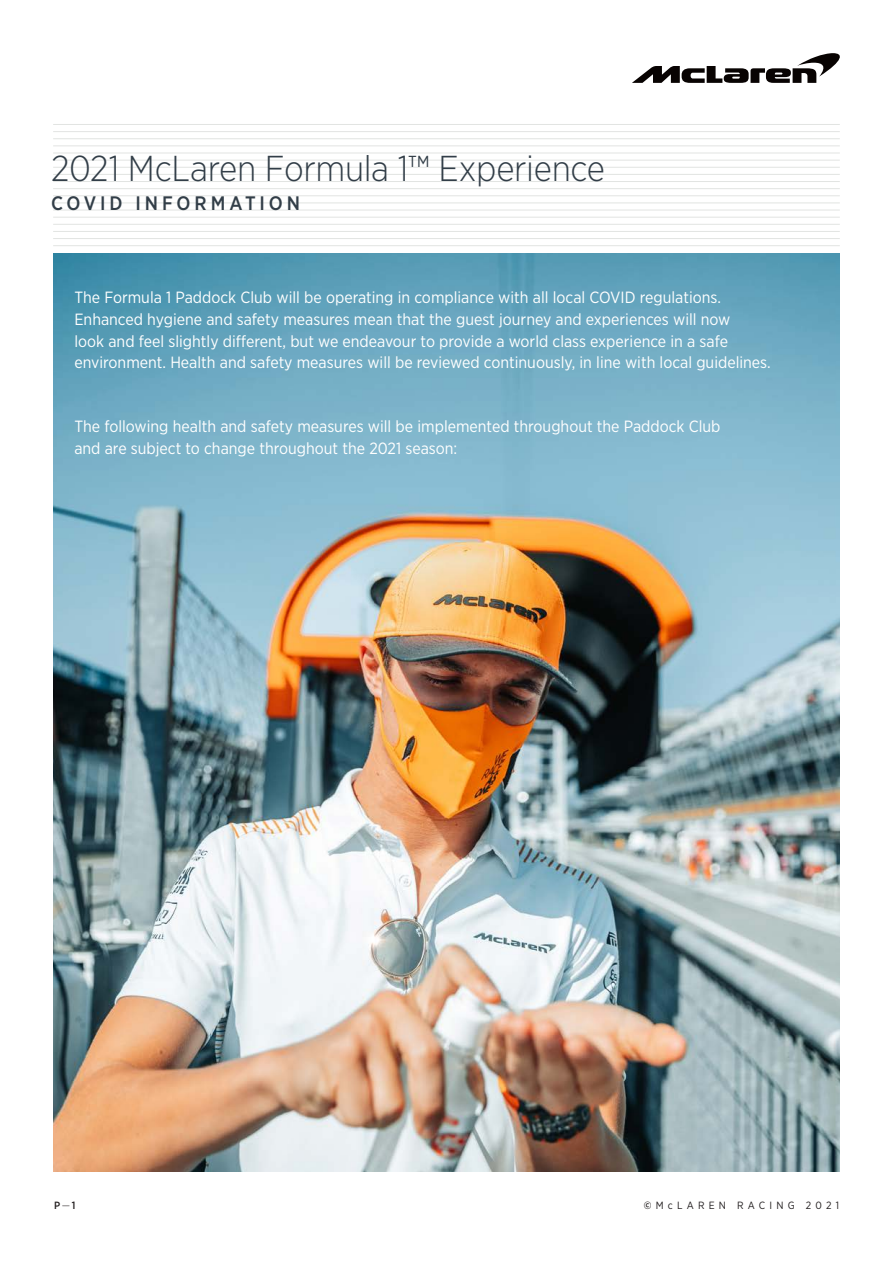
<style>
.page{position:relative;width:893px;height:1263px;background:#fff}
.page>*{position:absolute;margin:0;border:0;box-sizing:border-box;transform-origin:0 0}
.t1{font:300 36px "Gotham Narrow";letter-spacing:-.01em;color:#323e48}
.t2{font:500 19.5px "Gotham Narrow";letter-spacing:.2em;color:#323e48}
.t3{font:16.2px/21.6px "Gotham Narrow";color:#fff}
.t4{font:10.5px "Gotham Narrow";letter-spacing:.4em;color:#231f20}
.t5{font:500 10.5px "Gotham Narrow";color:#231f20}
.s1{font-weight:300}
.s2{font-weight:700}
</style>
<div class="page">
<svg style="left:632px;top:53px;width:208px;height:30px"></svg>
<hr style="left:53px;top:131px;width:787px;height:1px;background:#e2e4e2">
<hr style="left:53px;top:138px;width:787px;height:1px;background:#e2e4e2">
<hr style="left:53px;top:146px;width:787px;height:1px;background:#e2e4e2">
<hr style="left:53px;top:153px;width:787px;height:1px;background:#e2e4e2">
<hr style="left:53px;top:160px;width:787px;height:1px;background:#e2e4e2">
<hr style="left:53px;top:167px;width:787px;height:1px;background:#e2e4e2">
<hr style="left:53px;top:174px;width:787px;height:1px;background:#e2e4e2">
<hr style="left:53px;top:181px;width:787px;height:1px;background:#e2e4e2">
<hr style="left:53px;top:188px;width:787px;height:1px;background:#e2e4e2">
<hr style="left:53px;top:196px;width:787px;height:1px;background:#e2e4e2">
<hr style="left:53px;top:203px;width:787px;height:1px;background:#e2e4e2">
<hr style="left:53px;top:210px;width:787px;height:1px;background:#e2e4e2">
<hr style="left:53px;top:217px;width:787px;height:1px;background:#e2e4e2">
<hr style="left:53px;top:224px;width:787px;height:1px;background:#e2e4e2">
<hr style="left:53px;top:238px;width:787px;height:1px;background:#e2e4e2">
<hr style="left:53px;top:231px;width:787px;height:1px;background:#e2e4e2">
<hr style="left:53px;top:245px;width:787px;height:1px;background:#e2e4e2">
<hr style="left:53px;top:124px;width:787px;height:1px;background:#e2e4e2">
<img style="left:53px;top:253px;width:787px;height:918px">
<h1 class="t1" style="left:51px;top:146px;width:556px">2021 McLaren Formula 1™ Experience</h1>
<p class="t2" style="left:51px;top:191px;width:251px">COVID INFORMATION</p>
<p class="t3" style="left:74px;top:286px;width:698px">The Formula 1 Paddock Club will be operating in compliance with all local COVID regulations.<br>Enhanced hygiene and safety measures mean that the guest journey and experiences will now<br>look and feel slightly different, but we endeavour to provide a world class experience in a safe environment. Health and safety measures will be reviewed continuously, in line with local guidelines.</p>
<p class="t3" style="left:74px;top:415px;width:648px">The following health and safety measures will be implemented throughout the Paddock Club and are subject to change throughout the 2021 season:</p>
<p class="t5" style="left:54px;top:1198px;width:23px">P<span class="s1">—</span>1</p>
<p class="t4" style="left:644px;top:1199px;width:197px"><span class="s2">©</span>McLAREN RACING 2021</p>
</div>
